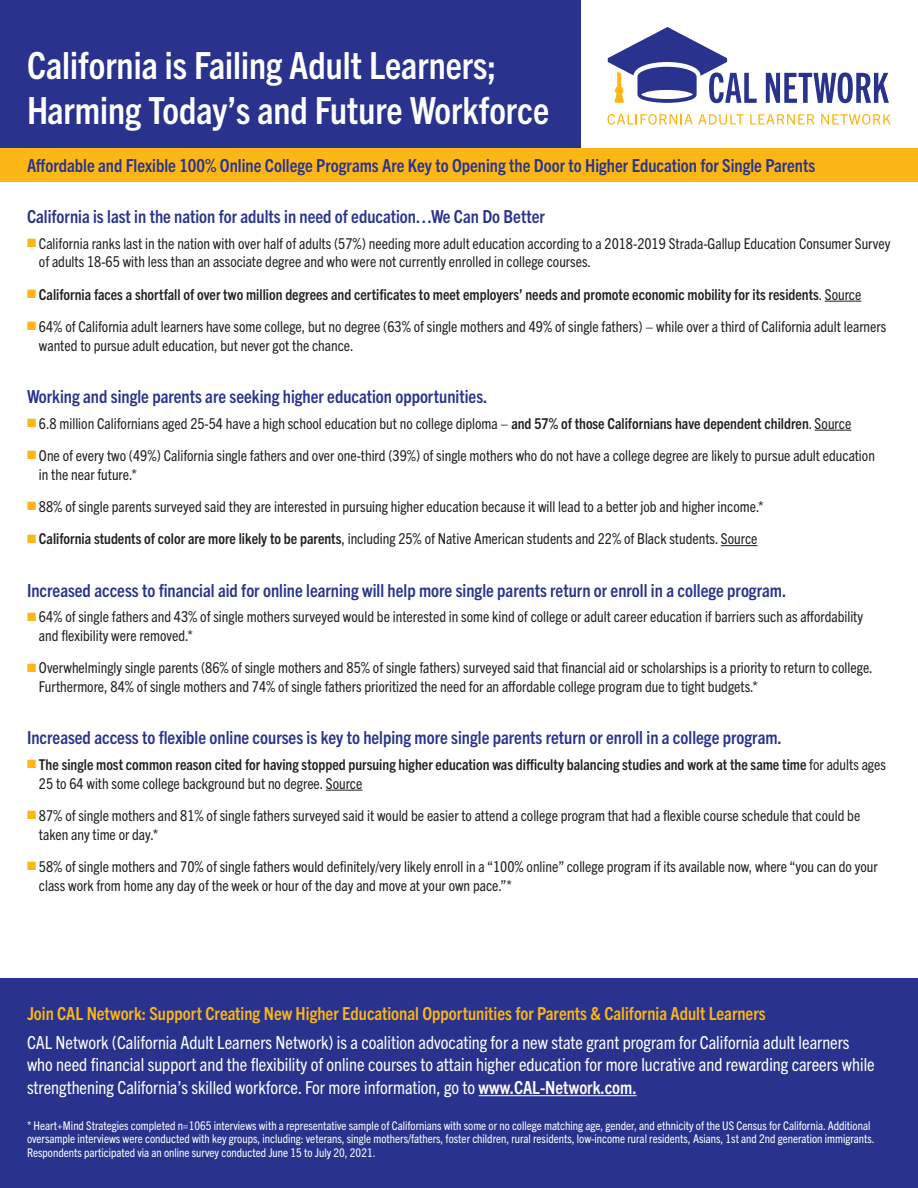
<style>
.page{position:relative;width:918px;height:1188px;background:#fff}
.page>*{position:absolute;margin:0;border:0;box-sizing:border-box;transform-origin:0 0}
.t1{font:700 condensed 37.5px/45px "Trade Gothic Next LT Pro";color:#fff}
._1{font:700 condensed 18px "Trade Gothic Next LT Pro";color:#29338e}
._2{font:condensed 18px/22.5px "Trade Gothic Next LT Pro";color:#fff}
._1-2{font:700 condensed 18px "Trade Gothic Next LT Pro";color:#fcb615}
._2-2{font:condensed 15px/18.8px "Trade Gothic Next LT Pro";color:#231f20}
._2-3{font:700 condensed 15px/18.8px "Trade Gothic Next LT Pro";color:#231f20}
.t2{font:condensed 12px/13.5px "Trade Gothic Next LT Pro";color:#fff}
.s1{color:#fcb615}
.s2{font-weight:400}
.s3{font-weight:700}
</style>
<div class="page">
<div style="left:0;top:0;width:580px;height:148px;background:#29338e"></div>
<div style="left:0;top:979px;width:918px;height:209px;background:#29338e"></div>
<div style="left:0;top:148px;width:918px;height:34px;background:#fcb615"></div>
<svg style="left:607px;top:114px;width:137px;height:11px"></svg>
<svg style="left:750px;top:114px;width:65px;height:11px"></svg>
<svg style="left:821px;top:114px;width:70px;height:11px"></svg>
<svg style="left:766px;top:72px;width:123px;height:31px"></svg>
<svg style="left:608px;top:27px;width:149px;height:76px"></svg>
<hr style="left:825px;top:301px;width:36px;height:1px;background:#231f20">
<hr style="left:815px;top:430px;width:36px;height:1px;background:#231f20">
<hr style="left:721px;top:545px;width:37px;height:1px;background:#231f20">
<hr style="left:326px;top:790px;width:36px;height:1px;background:#231f20">
<hr style="left:479px;top:1095px;width:158px;height:1px;background:#fff">
<p class="t1" style="left:27px;top:41px;width:524px">California is Failing Adult Learners;<br>Harming Today’s and Future Workforce</p>
<p class="_1" style="left:27px;top:153px;width:790px">Affordable and Flexible 100% Online College Programs Are Key to Opening the Door to Higher Education for Single Parents</p>
<p class="_1" style="left:27px;top:204px;width:519px">California is last in the nation for adults in need of education…We Can Do Better</p>
<p class="_2-2" style="left:39px;top:233px;width:853px;text-indent:-12px"><span class="s1">■</span> California ranks last in the nation with over half of adults (57%) needing more adult education according to a 2018-2019 Strada-Gallup Education Consumer Survey of adults 18-65 with less than an associate degree and who were not currently enrolled in college courses.</p>
<p class="_2-3" style="left:27px;top:284px;width:836px"><span class="s1">■</span> California faces a shortfall of over two million degrees and certificates to meet employers’ needs and promote economic mobility for its residents<span class="s2">. Source</span></p>
<p class="_2-2" style="left:39px;top:316px;width:849px;text-indent:-12px"><span class="s1">■</span> 64% of California adult learners have some college, but no degree (63% of single mothers and 49% of single fathers) – while over a third of California adult learners wanted to pursue adult education, but never got the chance.</p>
<p class="_1" style="left:27px;top:384px;width:462px">Working and single parents are seeking higher education opportunities.</p>
<p class="_2-2" style="left:27px;top:413px;width:826px"><span class="s1">■</span> 6.8 million Californians aged 25-54 have a high school education but no college diploma – <span class="s3">and 57% of those Californians have dependent children</span>. Source</p>
<p class="_2-2" style="left:39px;top:445px;width:838px;text-indent:-12px"><span class="s1">■</span> One of every two (49%) California single fathers and over one-third (39%) of single mothers who do not have a college degree are likely to pursue adult education in the near future.*</p>
<p class="_2-2" style="left:27px;top:496px;width:738px"><span class="s1">■</span> 88% of single parents surveyed said they are interested in pursuing higher education because it will lead to a better job and higher income.*</p>
<p class="_2-2" style="left:27px;top:528px;width:732px"><span class="s1">■</span> <span class="s3">California students of color are more likely to be parents</span>, including 25% of Native American students and 22% of Black students. Source</p>
<p class="_1" style="left:27px;top:578px;width:761px">Increased access to financial aid for online learning will help more single parents return or enroll in a college program.</p>
<p class="_2-2" style="left:39px;top:606px;width:826px;text-indent:-12px"><span class="s1">■</span> 64% of single fathers and 43% of single mothers surveyed would be interested in some kind of college or adult career education if barriers such as affordability and flexibility were removed.*</p>
<p class="_2-2" style="left:39px;top:657px;width:835px;text-indent:-12px"><span class="s1">■</span> Overwhelmingly single parents (86% of single mothers and 85% of single fathers) surveyed said that financial aid or scholarships is a priority to return to college.<br>Furthermore, 84% of single mothers and 74% of single fathers prioritized the need for an affordable college program due to tight budgets.*</p>
<p class="_1" style="left:27px;top:726px;width:756px">Increased access to flexible online courses is key to helping more single parents return or enroll in a college program.</p>
<p class="_2-3" style="left:39px;top:754px;width:849px;text-indent:-12px"><span class="s1">■</span> The single most common reason cited for having stopped pursuing higher education was difficulty balancing studies and work at the same time <span class="s2">for adults ages<br>25 to 64 with some college background but no degree. Source</span></p>
<p class="_2-2" style="left:39px;top:805px;width:823px;text-indent:-12px"><span class="s1">■</span> 87% of single mothers and 81% of single fathers surveyed said it would be easier to attend a college program that had a flexible course schedule that could be taken any time or day.*</p>
<p class="_2-2" style="left:39px;top:856px;width:840px;text-indent:-12px"><span class="s1">■</span> 58% of single mothers and 70% of single fathers would definitely/very likely enroll in a “100% online” college program if its available now, where “you can do your class work from home any day of the week or hour of the day and move at your own pace.”*</p>
<p class="_1-2" style="left:27px;top:1001px;width:740px">Join CAL Network: Support Creating New Higher Educational Opportunities for Parents &amp; California Adult Learners</p>
<p class="_2" style="left:27px;top:1030px;width:849px">CAL Network (California Adult Learners Network) is a coalition advocating for a new state grant program for California adult learners who need financial support and the flexibility of online courses to attain higher education for more lucrative and rewarding careers while strengthening California’s skilled workforce. For more information, go to <span class="s3">www.CAL-Network.com.</span></p>
<p class="t2" style="left:27px;top:1118px;width:849px">* Heart+Mind Strategies completed n=1065 interviews with a representative sample of Californians with some or no college matching age, gender, and ethnicity of the US Census for California. Additional oversample interviews were conducted with key groups, including: veterans, single mothers/fathers, foster children, rural residents, low-income rural residents, Asians, 1st and 2nd generation immigrants.<br>Respondents participated via an online survey conducted June 15 to July 20, 2021.</p>
</div>
